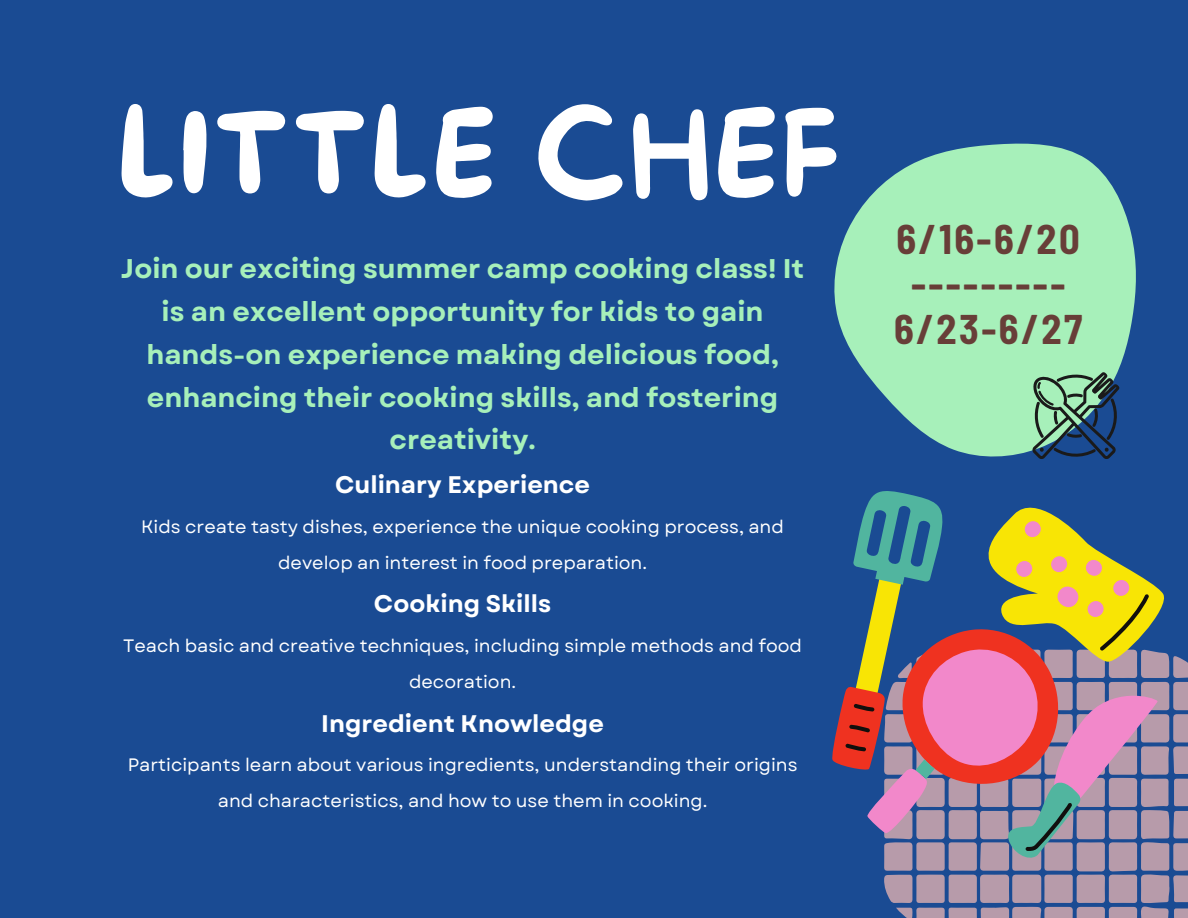
<style>
.page{position:relative;width:1188px;height:918px;background:#1a4b93}
.page>*{position:absolute;margin:0;border:0;box-sizing:border-box;transform-origin:0 0}
.t1{font:114px "More Sugar";letter-spacing:.02em;color:#fff}
.t2{font:700 semi-condensed 40.5px/45px "Barlow";letter-spacing:.06em;color:#683e38;text-align:center}
.t3{font:700 27px/42.8px "Garet";color:#a7f0ba;text-align:center}
.t4{font:700 24px "Garet";color:#fff}
.t5{font:18px/36px "Garet";color:#fff;text-align:center}
</style>
<div class="page">
<svg style="left:884px;top:653px;width:304px;height:265px;fill:#b79baa"></svg>
<svg style="left:1159px;top:589px;width:5px;height:117px"></svg>
<svg style="left:832px;top:693px;width:13px;height:73px"></svg>
<svg style="left:1081px;top:537px;width:78px;height:296px"></svg>
<svg style="left:853px;top:491px;width:228px;height:367px"></svg>
<svg style="left:845px;top:594px;width:304px;height:257px"></svg>
<svg style="left:834px;top:143px;width:302px;height:314px;fill:#a7f0ba"></svg>
<svg style="left:1030px;top:372px;width:90px;height:87px"></svg>
<h1 class="t1" style="left:117px;top:91px;width:725px">LITTLE CHEF</h1>
<p class="t3" style="left:121px;top:248px;width:685px">Join our exciting summer camp cooking class! It is an excellent opportunity for kids to gain hands-on experience making delicious food, enhancing their cooking skills, and fostering creativity.</p>
<h2 class="t4" style="left:335px;top:468px;width:256px">Culinary Experience</h2>
<p class="t5" style="left:141px;top:508px;width:644px">Kids create tasty dishes, experience the unique cooking process, and develop an interest in food preparation.</p>
<p class="t4" style="left:374px;top:587px;width:179px">Cooking Skills</p>
<p class="t5" style="left:123px;top:628px;width:680px">Teach basic and creative techniques, including simple methods and food decoration.</p>
<p class="t4" style="left:321px;top:706px;width:284px">Ingredient Knowledge</p>
<p class="t5" style="left:128px;top:747px;width:671px">Participants learn about various ingredients, understanding their origins and characteristics, and how to use them in cooking.</p>
<p class="t2" style="left:894px;top:215px;width:190px">6/16-6/20 ---------<br>6/23-6/27</p>
</div>
